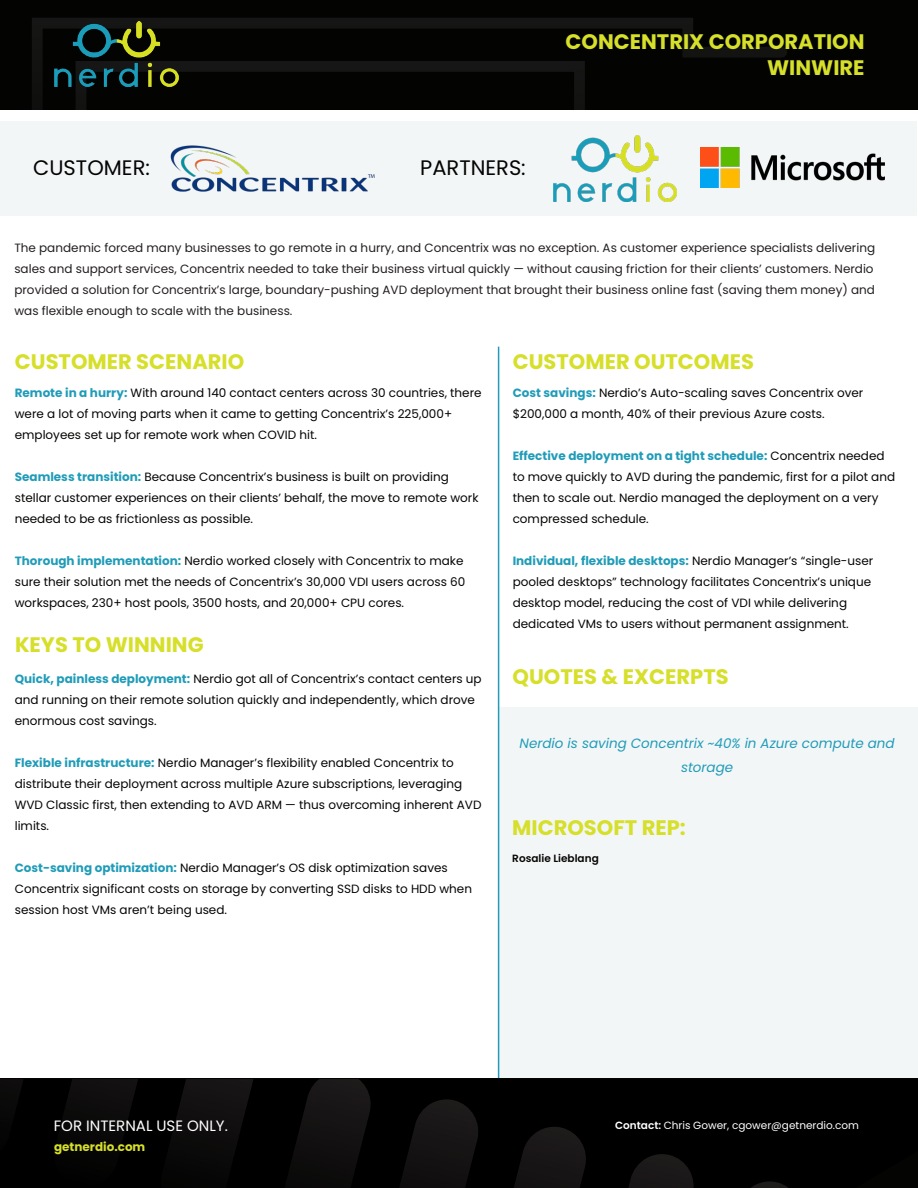
<style>
.page{position:relative;width:918px;height:1188px;background:#fff}
.page>*{position:absolute;margin:0;border:0;box-sizing:border-box;transform-origin:0 0}
.t1{font:700 21px "Poppins";color:#d6df29}
.t2{font:21px "Poppins";color:#040503}
.t3{font:15px "Poppins";color:#fff}
.t4{font:italic 13.5px/24px "Poppins";color:#209cb8;text-align:center}
.t5{font:12px/21px "Poppins";color:#040503}
.t6{font:12px/21px "Poppins";color:#231f20}
.t7{font:700 12px "Poppins";color:#d6df29}
.t8{font:10.5px "Poppins";color:#fff}
.t9{font:600 10.5px "Poppins";color:#040503}
.s1{font-weight:700;color:#209cb8}
.s2{font-weight:600}
</style>
<div class="page">
<div style="left:499px;top:707px;width:419px;height:372px;background:#f3f6f7"></div>
<div style="left:0;top:0;width:918px;height:110px;background:#000"></div>
<svg style="left:32px;top:18px;width:755px;height:40px"></svg>
<svg style="left:32px;top:56px;width:558px;height:54px"></svg>
<hr style="left:498px;top:347px;width:1px;height:732px;background:#209cb8">
<div style="left:0;top:1079px;width:918px;height:109px;background:#000"></div>
<svg style="left:0;top:1079px;width:41px;height:84px;background:#030202"></svg>
<svg style="left:51px;top:1079px;width:98px;height:109px;background:#060505"></svg>
<svg style="left:158px;top:1079px;width:99px;height:109px;background:#090808"></svg>
<svg style="left:276px;top:1079px;width:98px;height:109px;background:#0c0b0b"></svg>
<svg style="left:383px;top:1099px;width:99px;height:89px;background:#0d0b0c"></svg>
<svg style="left:491px;top:1127px;width:98px;height:61px;background:#0e0c0d"></svg>
<svg style="left:599px;top:1154px;width:98px;height:34px;background:#0e0c0c"></svg>
<svg style="left:738px;top:1181px;width:66px;height:7px"></svg>
<img style="left:55px;top:21px;width:123px;height:66px">
<div style="left:1px;top:121px;width:916px;height:95px;background:#f3f6f7"></div>
<img style="left:553px;top:136px;width:124px;height:66px">
<img style="left:700px;top:148px;width:185px;height:39px">
<img style="left:170px;top:145px;width:204px;height:46px">
<p class="t2" style="left:33px;top:155px;width:118px">CUSTOMER:</p>
<p class="t2" style="left:420px;top:155px;width:107px">PARTNERS:</p>
<p class="t1" style="left:565px;top:30px;width:301px">CONCENTRIX CORPORATION</p>
<p class="t1" style="left:767px;top:55px;width:99px">WINWIRE</p>
<p class="t6" style="left:14px;top:237px;width:862px">The pandemic forced many businesses to go remote in a hurry, and Concentrix was no exception. As customer experience specialists delivering sales and support services, Concentrix needed to take their business virtual quickly — without causing friction for their clients’ customers. Nerdio provided a solution for Concentrix’s large, boundary-pushing AVD deployment that brought their business online fast (saving them money) and was flexible enough to scale with the business.</p>
<p class="t1" style="left:15px;top:349px;width:231px">CUSTOMER SCENARIO</p>
<p class="t5" style="left:15px;top:383px;width:468px"><span class="s1">Remote in a hurry:</span> With around 140 contact centers across 30 countries, there were a lot of moving parts when it came to getting Concentrix’s 225,000+ employees set up for remote work when COVID hit.</p>
<p class="t5" style="left:15px;top:467px;width:465px"><span class="s1">Seamless transition:</span> Because Concentrix’s business is built on providing stellar customer experiences on their clients’ behalf, the move to remote work needed to be as frictionless as possible.</p>
<p class="t5" style="left:15px;top:551px;width:452px"><span class="s1">Thorough implementation:</span> Nerdio worked closely with Concentrix to make sure their solution met the needs of Concentrix’s 30,000 VDI users across 60 workspaces, 230+ host pools, 3500 hosts, and 20,000+ CPU cores.</p>
<p class="t1" style="left:15px;top:632px;width:190px">KEYS TO WINNING</p>
<p class="t5" style="left:15px;top:669px;width:469px"><span class="s1">Quick, painless deployment:</span> Nerdio got all of Concentrix’s contact centers up and running on their remote solution quickly and independently, which drove enormous cost savings.</p>
<p class="t5" style="left:15px;top:753px;width:468px"><span class="s1">Flexible infrastructure:</span> Nerdio Manager’s flexibility enabled Concentrix to distribute their deployment across multiple Azure subscriptions, leveraging WVD Classic first, then extending to AVD ARM — thus overcoming inherent AVD limits.</p>
<p class="t5" style="left:15px;top:858px;width:459px"><span class="s1">Cost-saving optimization:</span> Nerdio Manager’s OS disk optimization saves<br>Concentrix significant costs on storage by converting SSD disks to HDD when session host VMs aren’t being used.</p>
<p class="t1" style="left:513px;top:349px;width:243px">CUSTOMER OUTCOMES</p>
<p class="t5" style="left:513px;top:383px;width:352px"><span class="s1">Cost savings:</span> Nerdio’s Auto-scaling saves Concentrix over $200,000 a month, 40% of their previous Azure costs.</p>
<p class="t5" style="left:513px;top:446px;width:384px"><span class="s1">Effective deployment on a tight schedule:</span> Concentrix needed to move quickly to AVD during the pandemic, first for a pilot and then to scale out. Nerdio managed the deployment on a very compressed schedule.</p>
<p class="t5" style="left:513px;top:551px;width:362px"><span class="s1">Individual, flexible desktops:</span> Nerdio Manager’s “single-user pooled desktops” technology facilitates Concentrix’s unique desktop model, reducing the cost of VDI while delivering dedicated VMs to users without permanent assignment.</p>
<p class="t1" style="left:513px;top:664px;width:218px">QUOTES &amp; EXCERPTS</p>
<p class="t4" style="left:520px;top:732px;width:377px">Nerdio is saving Concentrix ~40% in Azure compute and storage</p>
<p class="t1" style="left:512px;top:816px;width:175px">MICROSOFT REP:</p>
<p class="t9" style="left:512px;top:852px;width:88px">Rosalie Lieblang</p>
<p class="t3" style="left:54px;top:1117px;width:176px">FOR INTERNAL USE ONLY.</p>
<p class="t7" style="left:54px;top:1140px;width:93px">getnerdio.com</p>
<p class="t8" style="left:615px;top:1119px;width:245px"><span class="s2">Contact:</span> Chris Gower, cgower@getnerdio.com</p>
</div>
